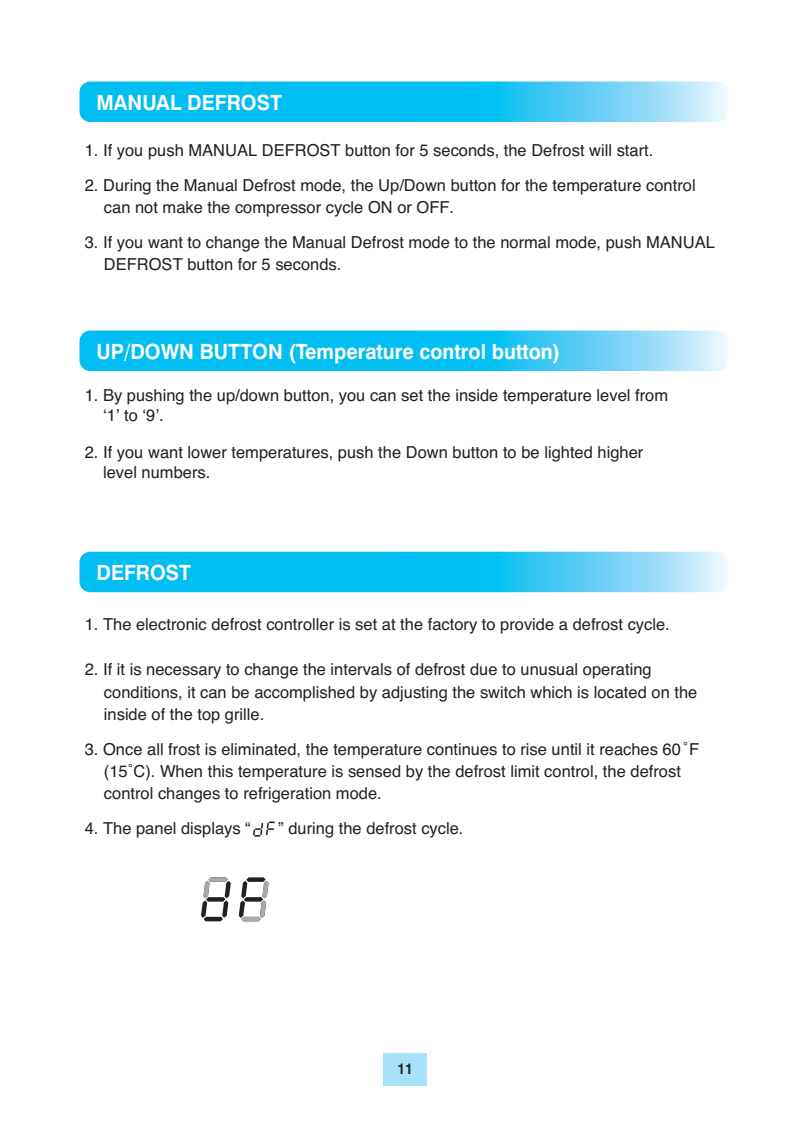
<style>
.page{position:relative;width:810px;height:1134px;background:#fff}
.page>*{position:absolute;margin:0;border:0;box-sizing:border-box;transform-origin:0 0}
.t1{font:700 21px "Swiss 721 BT";color:#fff;scale:.95 1}
.t2{font:16.5px/22px "Helvetica";color:#231f20}
.t3{font:700 15px "Swiss 721 BT";color:#231f20;scale:.9 1}
</style>
<div class="page">
<svg style="left:253px;top:822px;width:22px;height:15px"></svg>
<svg style="left:201px;top:877px;width:30px;height:44px"></svg>
<svg style="left:239px;top:877px;width:30px;height:44px"></svg>
<div style="left:383px;top:1053px;width:44px;height:33px;background:#aae1fa"></div>
<svg style="left:80px;top:82px;width:648px;height:40px;background:#2ac6f4"></svg>
<svg style="left:80px;top:331px;width:648px;height:40px;background:#2ac6f4"></svg>
<svg style="left:80px;top:552px;width:648px;height:40px;background:#2ac6f4"></svg>
<p class="t1" style="left:96px;top:94px;width:197px">MANUAL DEFROST</p>
<p class="t2" style="left:85px;top:141px;width:570px">1. If you push MANUAL DEFROST button for 5 seconds, the Defrost will start.</p>
<p class="t2" style="left:104px;top:176px;width:593px;text-indent:-19px">2. During the Manual Defrost mode, the Up/Down button for the temperature control can not make the compressor cycle ON or OFF.</p>
<p class="t2" style="left:104px;top:233px;width:613px;text-indent:-19px">3. If you want to change the Manual Defrost mode to the normal mode, push MANUAL<br>DEFROST button for 5 seconds.</p>
<p class="t1" style="left:96px;top:343px;width:490px">UP/DOWN BUTTON (Temperature control button)</p>
<p class="t2" style="left:103px;top:387px;width:566px;line-height:19.8px;text-indent:-18px">1. By pushing the up/down button, you can set the inside temperature level from ʻ1ʼ to ʻ9ʼ.</p>
<p class="t2" style="left:103px;top:444px;width:542px;line-height:19.8px;text-indent:-18px">2. If you want lower temperatures, push the Down button to be lighted higher level numbers.</p>
<p class="t1" style="left:96px;top:565px;width:101px">DEFROST</p>
<p class="t2" style="left:85px;top:615px;width:587px">1. The electronic defrost controller is set at the factory to provide a defrost cycle.</p>
<p class="t2" style="left:104px;top:660px;width:595px;text-indent:-19px">2. If it is necessary to change the intervals of defrost due to unusual operating conditions, it can be accomplished by adjusting the switch which is located on the inside of the top grille.</p>
<p class="t2" style="left:104px;top:739px;width:597px;text-indent:-19px">3. Once all frost is eliminated, the temperature continues to rise until it reaches 60˚F (15˚C). When this temperature is sensed by the defrost limit control, the defrost control changes to refrigeration mode.</p>
<p class="t2" style="left:85px;top:818px;width:167px">4. The panel displays “</p>
<p class="t2" style="left:278px;top:818px;width:187px">” during the defrost cycle.</p>
<p class="t3" style="left:397px;top:1063px;width:19px">11</p>
</div>
